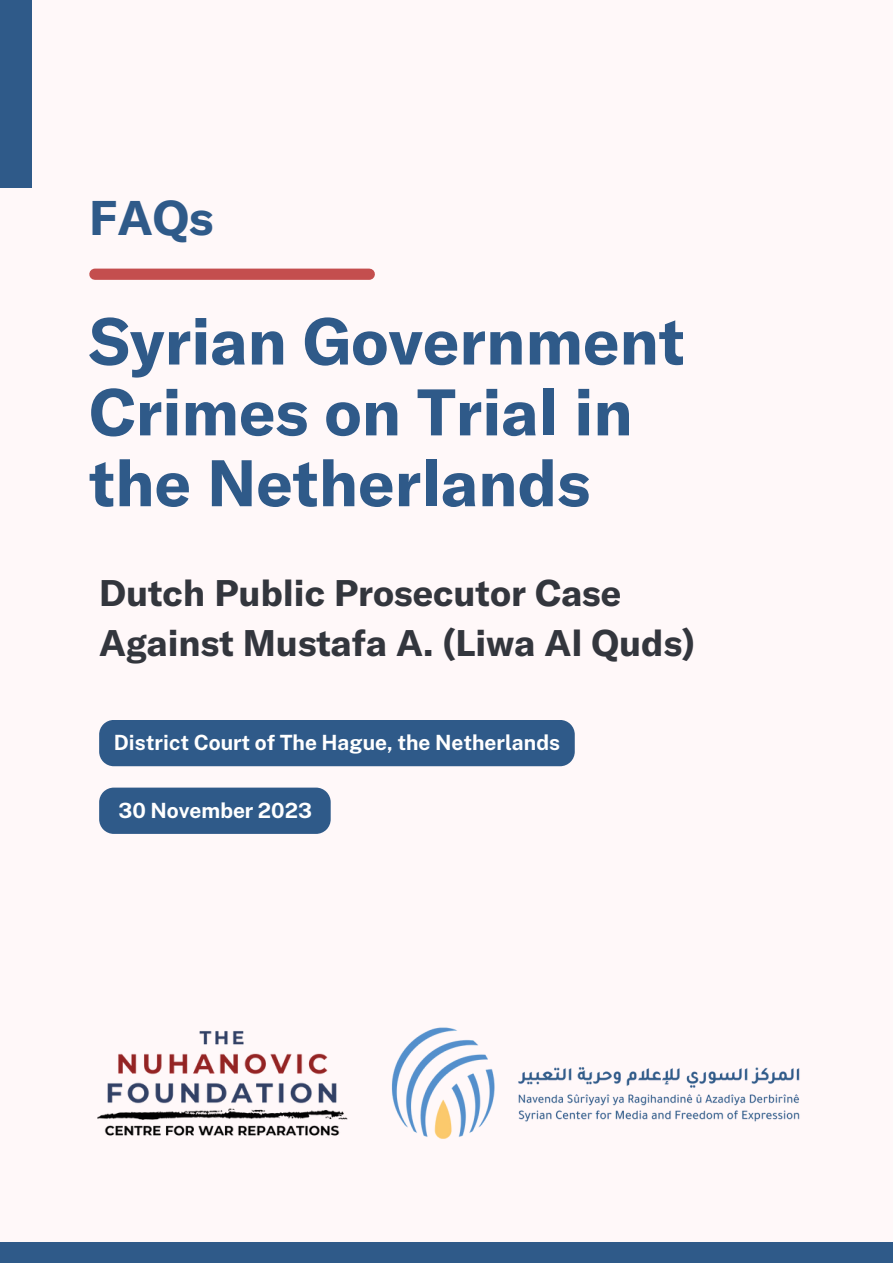
<style>
.page{position:relative;width:893px;height:1264px;background:#fff}
.page>*{position:absolute;margin:0;border:0;box-sizing:border-box;transform-origin:0 0}
.t1{font:700 64.8px/70.8px "GT America";color:#2f5a89}
.t2{font:700 48px "GT America";color:#2f5a89}
.t3{font:700 36.45px/50.6px "GT America";color:#33363d}
.t4{font:700 21px "Public Sans";color:#fff}
</style>
<div class="page">
<div style="left:0;top:0;width:892px;height:1262px;background:#fff8f9"></div>
<div style="left:0;top:1242px;width:892px;height:20px;background:#2f5a89"></div>
<img style="left:97px;top:1031px;width:251px;height:105px">
<div style="left:0;top:0;width:31px;height:187px;background:#2f5a89"></div>
<img style="left:391px;top:1027px;width:409px;height:112px">
<div style="left:95px;top:268px;width:274px;height:12px;background:#c44e4e"></div>
<div style="left:99px;top:787px;width:231px;height:46px;background:#2f5a89"></div>
<div style="left:99px;top:720px;width:475px;height:46px;background:#2f5a89"></div>
<p class="t2" style="left:89px;top:186px;width:126px">FAQs</p>
<p class="t1" style="left:89px;top:303px;width:596px">Syrian Government<br>Crimes on Trial in the Netherlands</p>
<p class="t3" style="left:99px;top:565px;width:597px">Dutch Public Prosecutor Case<br>Against Mustafa A. (Liwa Al Quds)</p>
<p class="t4" style="left:114px;top:730px;width:447px">District Court of The Hague, the Netherlands</p>
<p class="t4" style="left:118px;top:797px;width:195px">30 November 2023</p>
</div>
